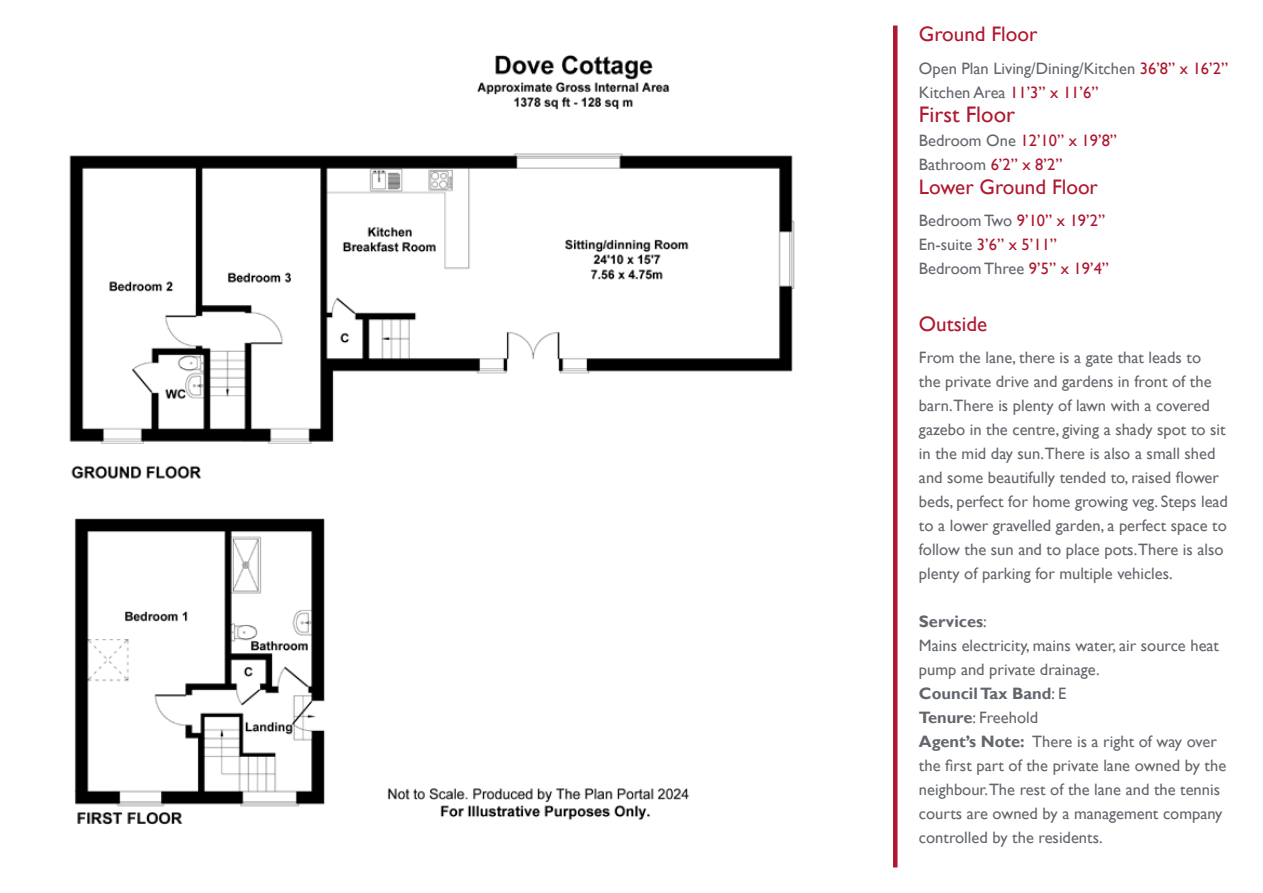
<style>
.page{position:relative;width:1263px;height:893px;background:#fff}
.page>*{position:absolute;margin:0;border:0;box-sizing:border-box;transform-origin:0 0}
.t1{font:22.5px "Gill Sans";color:#af1830}
.t2{font:21px "Gill Sans";color:#af1830}
.t3{font:16.5px/24px "Gill Sans";color:#63676d}
.t4{font:16.5px/24px "Gill Sans";color:#af1830}
.s1{color:#af1830}
.s2{color:#63676d}
.s3{font-weight:700}
</style>
<div class="page">
<img style="left:69px;top:54px;width:726px;height:425px">
<hr style="left:893px;top:26px;width:4px;height:841px;background:#af1830">
<img style="left:74px;top:518px;width:251px;height:307px">
<img style="left:387px;top:788px;width:303px;height:33px">
<p class="t2" style="left:919px;top:22px;width:120px">Ground Floor</p>
<p class="t3" style="left:919px;top:56px;width:311px">Open Plan Living/Dining/Kitchen <span class="s1">36’8” x 16’2”<br></span>Kitchen Area <span class="s1">11’3” x 11’6”</span></p>
<h1 class="t1" style="left:919px;top:101px;width:98px">First Floor</h1>
<p class="t4" style="left:919px;top:128px;width:200px"><span class="s2">Bedroom One</span> 12’10” x 19’8”<br><span class="s2">Bathroom</span> 6’2” x 8’2”</p>
<p class="t2" style="left:919px;top:174px;width:180px">Lower Ground Floor</p>
<p class="t4" style="left:919px;top:209px;width:191px"><span class="s2">Bedroom Two</span> 9’10” x 19’2”<br><span class="s2">En-suite</span> 3’6” x 5’11”<br><span class="s2">Bedroom Three</span> 9’5” x 19’4”</p>
<p class="t2" style="left:919px;top:311px;width:70px">Outside</p>
<p class="t3" style="left:919px;top:346px;width:311px">From the lane, there is a gate that leads to<br>the private drive and gardens in front of the barn.There is plenty of lawn with a covered gazebo in the centre, giving a shady spot to sit in the mid day sun.There is also a small shed and some beautifully tended to, raised flower beds, perfect for home growing veg. Steps lead to a lower gravelled garden, a perfect space to follow the sun and to place pots.There is also plenty of parking for multiple vehicles.</p>
<p class="t3" style="left:919px;top:610px;width:309px"><span class="s3">Services</span>:<br>Mains electricity, mains water, air source heat pump and private drainage.<br><span class="s3">Council Tax Band</span>: E<br><span class="s3">Tenure</span>: Freehold<br><span class="s3">Agent’s Note:</span> There is a right of way over the first part of the private lane owned by the neighbour.The rest of the lane and the tennis courts are owned by a management company controlled by the residents.</p>
</div>
